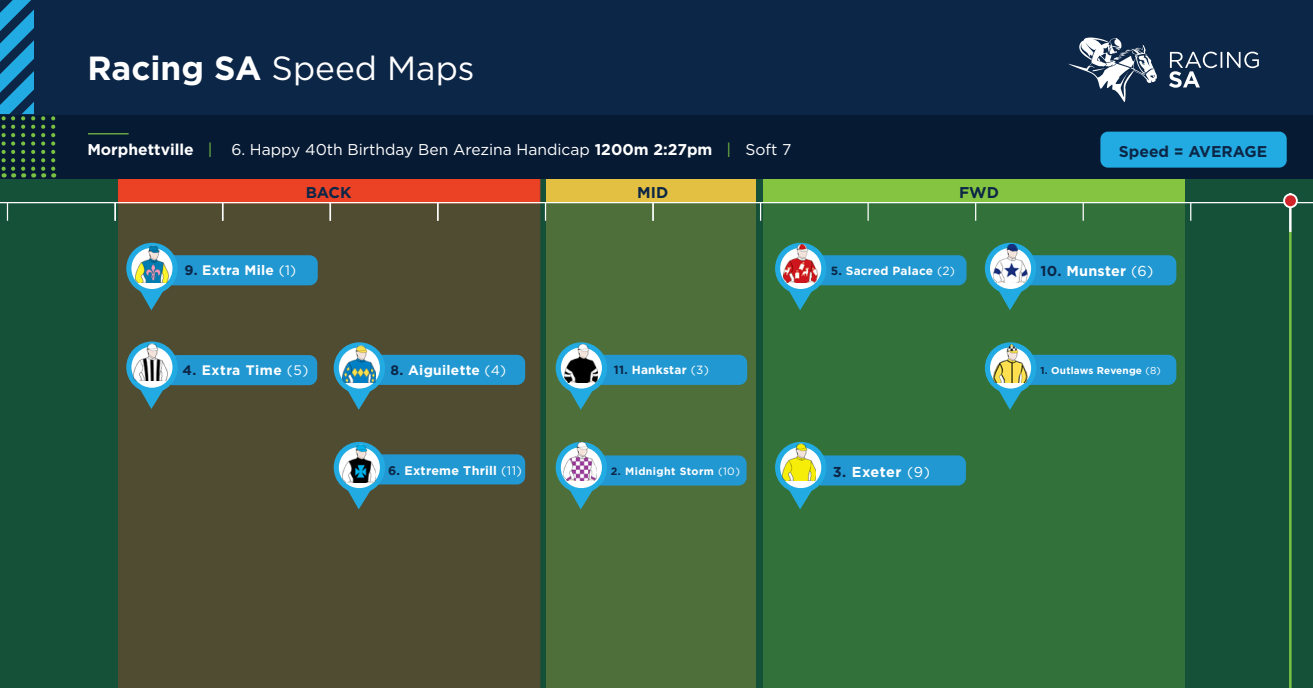
<style>
.page{position:relative;width:1313px;height:688px;background:#fff}
.page>*{position:absolute;margin:0;border:0;box-sizing:border-box;transform-origin:0 0}
.t1{font:33.5px "Gotham HTF";color:#fff}
.t2{font:15.62px "Gotham";color:#fff}
.t3{font:700 15.62px "Gotham HTF";color:#0c2647}
.t4{font:700 14.38px "Gotham HTF";letter-spacing:.02em;color:#fff}
.t5{font:700 13.75px "Gotham HTF";letter-spacing:.02em;color:#fff}
.t6{font:700 13.75px "Gotham HTF";letter-spacing:.04em;color:#fff}
.t7{font:700 12.5px "Gotham HTF";letter-spacing:.02em;color:#fff}
.t8{font:700 11.88px "Gotham HTF";letter-spacing:.02em;color:#fff}
.t9{font:700 10.62px "Gotham HTF";letter-spacing:.04em;color:#fff}
.t10{font:700 10px "Gotham HTF";letter-spacing:.02em;color:#fff}
.s1{font-weight:700}
.s2{font-family:"Gotham HTF";font-weight:700}
.s3{font-family:"Gotham HTF";color:#79c142}
.s4{font-family:"Gotham HTF"}
.s5{color:#0c2647}
.s6{font-family:"Gotham";font-weight:400}
</style>
<div class="page">
<div style="left:0;top:149px;width:1312px;height:539px;background:#155138"></div>
<div style="left:118px;top:203px;width:422px;height:485px;background:#504c32"></div>
<div style="left:118px;top:178px;width:422px;height:25px;background:#eb4225;border:1px solid #eb3e26"></div>
<div style="left:546px;top:178px;width:209px;height:25px;background:#e3c042"></div>
<div style="left:763px;top:178px;width:421px;height:25px;background:#84c440"></div>
<div style="left:546px;top:203px;width:209px;height:485px;background:#4e6f3a"></div>
<div style="left:763px;top:200px;width:421px;height:488px;background:#33713a"></div>
<div style="left:0;top:0;width:1312px;height:178px;background:#0c2647"></div>
<hr style="left:0;top:202px;width:1312px;height:1px;background:#fff">
<div style="left:0;top:115px;width:1312px;height:63px;background:#071a34"></div>
<svg style="left:545px;top:203px;width:1px;height:18px"></svg>
<hr style="left:88px;top:133px;width:41px;height:1px;background:#79c142">
<svg style="left:1169px;top:52px;width:89px;height:36px"></svg>
<svg style="left:1068px;top:37px;width:88px;height:65px"></svg>
<svg style="left:652px;top:203px;width:1px;height:18px"></svg>
<svg style="left:760px;top:203px;width:1px;height:18px"></svg>
<svg style="left:867px;top:203px;width:1px;height:18px"></svg>
<svg style="left:975px;top:203px;width:1px;height:18px"></svg>
<svg style="left:1082px;top:203px;width:1px;height:18px"></svg>
<svg style="left:1190px;top:203px;width:1px;height:18px"></svg>
<svg style="left:41px;top:116px;width:4px;height:61px"></svg>
<svg style="left:51px;top:116px;width:4px;height:61px"></svg>
<svg style="left:0;top:0;width:35px;height:177px"></svg>
<hr style="left:1289px;top:231px;width:2px;height:457px;background:#79c142">
<hr style="left:1289px;top:193px;width:2px;height:39px;background:#fff">
<div style="left:1284px;top:194px;width:12px;height:13px;background:#d1232a;border-radius:50%"></div>
<div style="left:1283px;top:193px;width:14px;height:15px;border:2px solid #fff;border-radius:50%"></div>
<svg style="left:7px;top:203px;width:1px;height:18px"></svg>
<svg style="left:114px;top:203px;width:2px;height:18px"></svg>
<svg style="left:222px;top:203px;width:1px;height:18px"></svg>
<svg style="left:329px;top:203px;width:2px;height:18px"></svg>
<svg style="left:437px;top:203px;width:1px;height:18px"></svg>
<svg style="left:775px;top:447px;width:191px;height:62px"></svg>
<img style="left:782px;top:442px;width:34px;height:38px">
<svg style="left:126px;top:243px;width:192px;height:67px;background:#3f717c"></svg>
<img style="left:135px;top:245px;width:33px;height:38px">
<svg style="left:555px;top:342px;width:192px;height:68px"></svg>
<img style="left:564px;top:344px;width:34px;height:38px">
<svg style="left:334px;top:342px;width:191px;height:68px;background:#3f707b"></svg>
<img style="left:342px;top:344px;width:34px;height:38px">
<svg style="left:334px;top:442px;width:191px;height:67px;background:#3f717b"></svg>
<img style="left:342px;top:444px;width:34px;height:38px">
<svg style="left:775px;top:243px;width:191px;height:67px"></svg>
<img style="left:783px;top:245px;width:34px;height:38px">
<svg style="left:985px;top:342px;width:191px;height:68px"></svg>
<img style="left:993px;top:344px;width:34px;height:38px">
<svg style="left:985px;top:243px;width:191px;height:67px"></svg>
<img style="left:993px;top:245px;width:34px;height:38px">
<svg style="left:555px;top:446px;width:191px;height:63px"></svg>
<img style="left:563px;top:442px;width:33px;height:38px">
<svg style="left:126px;top:341px;width:191px;height:68px;background:#40717b"></svg>
<img style="left:134px;top:342px;width:33px;height:38px">
<div style="left:1100px;top:132px;width:186px;height:36px;background:#22abe2;border-radius:8px"></div>
<p class="t1" style="left:87px;top:49px;width:389px"><span class="s1">Racing SA</span> Speed Maps</p>
<p class="t2" style="left:87px;top:141px;width:705px"><span class="s2">Morphettville</span> <span class="s3">|</span> <span class="s4">6.</span> Happy 40th Birthday Ben Arezina Handicap <span class="s2">1200m 2:27pm</span> <span class="s3">|</span> Soft 7</p>
<p class="t3" style="left:306px;top:184px;width:47px">BACK</p>
<p class="t3" style="left:637px;top:184px;width:33px">MID</p>
<p class="t3" style="left:959px;top:184px;width:41px">FWD</p>
<p class="t5" style="left:184px;top:262px;width:113px"><span class="s5">9.</span> Extra Mile <span class="s6">(1)</span></p>
<p class="t6" style="left:182px;top:362px;width:127px"><span class="s5">4.</span> Extra Time <span class="s6">(5)</span></p>
<p class="t5" style="left:390px;top:362px;width:117px"><span class="s5">8.</span> Aiguilette <span class="s6">(4)</span></p>
<p class="t8" style="left:614px;top:362px;width:96px"><span class="s5">11.</span> Hankstar <span class="s6">(3)</span></p>
<p class="t7" style="left:388px;top:463px;width:135px"><span class="s5">6.</span> Extreme Thrill <span class="s6">(11)</span></p>
<p class="t9" style="left:611px;top:465px;width:130px"><span class="s5">2.</span> Midnight Storm <span class="s6">(10)</span></p>
<p class="t8" style="left:830px;top:264px;width:126px"><span class="s5">5.</span> Sacred Palace <span class="s6">(2)</span></p>
<p class="t4" style="left:832px;top:463px;width:99px"><span class="s5">3.</span> Exeter <span class="s6">(9)</span></p>
<p class="t3" style="left:1118px;top:142px;width:150px">Speed = AVERAGE</p>
<p class="t4" style="left:1040px;top:263px;width:114px"><span class="s5">10.</span> Munster <span class="s6">(6)</span></p>
<p class="t10" style="left:1040px;top:364px;width:122px"><span class="s5">1.</span> Outlaws Revenge <span class="s6">(8)</span></p>
</div>
